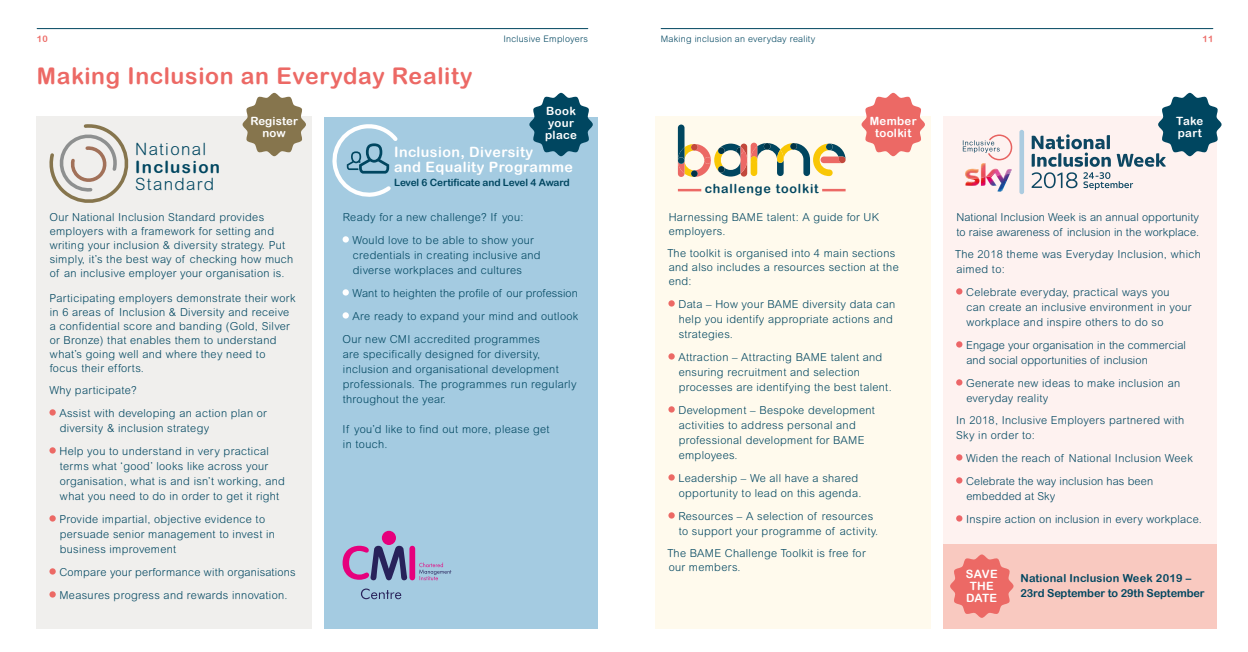
<style>
.page{position:relative;width:1248px;height:652px;background:#fff}
.page>*{position:absolute;margin:0;border:0;box-sizing:border-box;transform-origin:0 0}
.t1{font:23px "Arial Rounded MT Bold";letter-spacing:.03em;color:#ec6965}
.t2{font:300 16.9px "Arial Rounded MT Std";letter-spacing:.08em;color:#004660}
.t3{font:16.9px "Arial Rounded MT Bold";letter-spacing:.08em;color:#004660}
.t4{font:14.2px/15.4px "Arial Rounded MT Bold";letter-spacing:.03em;color:#fff}
.t5{font:12.5px "Arial Rounded MT Bold";letter-spacing:.07em;color:#004660}
.t6{font:11.4px/12px "Arial Rounded MT Bold";letter-spacing:.03em;color:#fff}
.t7{font:11.4px/12px "Arial Rounded MT Bold";letter-spacing:.01em;color:#fff;text-align:center}
.t8{font:300 11px/15px "Arial Rounded MT Std";letter-spacing:.03em;color:#004660}
.t9{font:300 11px/15px "Arial Rounded MT Std";letter-spacing:.01em;color:#004660}
.t10{font:11px/15px "Arial Rounded MT Bold";letter-spacing:-.01em;color:#004660}
.t11{font:10px "Arial Rounded MT Bold";letter-spacing:-.01em;color:#004660}
.t12{font:300 9px "Arial Rounded MT Std";letter-spacing:.03em;color:#004660}
.t13{font:9px "Arial Rounded MT Bold";color:#ec6965}
</style>
<div class="page">
<hr style="left:37px;top:28px;width:550px;height:1px;background:#004660">
<div style="left:324px;top:117px;width:273px;height:512px;background:#a4cbe1"></div>
<div style="left:942px;top:117px;width:274px;height:512px;background:#fef2f0"></div>
<div style="left:37px;top:117px;width:275px;height:512px;background:#f0efed"></div>
<div style="left:655px;top:117px;width:275px;height:512px;background:#fffaed"></div>
<div style="left:342px;top:236px;width:7px;height:7px;background:#fff;border-radius:50%"></div>
<div style="left:342px;top:289px;width:7px;height:7px;background:#fff;border-radius:50%"></div>
<div style="left:342px;top:312px;width:7px;height:7px;background:#fff;border-radius:50%"></div>
<svg style="left:332px;top:125px;width:66px;height:72px"></svg>
<svg style="left:529px;top:93px;width:63px;height:63px"></svg>
<div style="left:538px;top:102px;width:45px;height:45px;background:#004660;border-radius:50%"></div>
<svg style="left:242px;top:93px;width:64px;height:63px"></svg>
<div style="left:252px;top:102px;width:44px;height:45px;background:#86754d;border-radius:50%"></div>
<svg style="left:861px;top:93px;width:63px;height:63px"></svg>
<div style="left:870px;top:102px;width:45px;height:45px;background:#ec6965;border-radius:50%"></div>
<svg style="left:49px;top:124px;width:80px;height:79px"></svg>
<div style="left:49px;top:409px;width:7px;height:7px;background:#ec6965;border-radius:50%"></div>
<div style="left:49px;top:447px;width:7px;height:7px;background:#ec6965;border-radius:50%"></div>
<div style="left:49px;top:515px;width:7px;height:7px;background:#ec6965;border-radius:50%"></div>
<div style="left:49px;top:568px;width:7px;height:7px;background:#ec6965;border-radius:50%"></div>
<div style="left:49px;top:591px;width:7px;height:7px;background:#ec6965;border-radius:50%"></div>
<div style="left:668px;top:300px;width:6px;height:7px;background:#ec6965;border-radius:50%"></div>
<div style="left:668px;top:353px;width:6px;height:7px;background:#ec6965;border-radius:50%"></div>
<div style="left:668px;top:406px;width:6px;height:7px;background:#ec6965;border-radius:50%"></div>
<div style="left:668px;top:474px;width:6px;height:7px;background:#ec6965;border-radius:50%"></div>
<div style="left:668px;top:512px;width:6px;height:7px;background:#ec6965;border-radius:50%"></div>
<div style="left:956px;top:288px;width:6px;height:7px;background:#ec6668;border-radius:50%"></div>
<div style="left:956px;top:341px;width:6px;height:7px;background:#ec6668;border-radius:50%"></div>
<div style="left:956px;top:379px;width:6px;height:7px;background:#ec6668;border-radius:50%"></div>
<div style="left:956px;top:454px;width:6px;height:7px;background:#ec6668;border-radius:50%"></div>
<div style="left:956px;top:477px;width:6px;height:7px;background:#ec6668;border-radius:50%"></div>
<div style="left:956px;top:515px;width:6px;height:7px;background:#ec6668;border-radius:50%"></div>
<hr style="left:661px;top:28px;width:551px;height:1px;background:#004660">
<svg style="left:677px;top:125px;width:168px;height:52px"></svg>
<div style="left:790px;top:143px;width:6px;height:7px;background:#003448;border-radius:50%"></div>
<hr style="left:677px;top:189px;width:24px;height:2px;background:#ec6965">
<hr style="left:822px;top:189px;width:23px;height:2px;background:#ec6965">
<svg style="left:361px;top:589px;width:40px;height:10px"></svg>
<div style="left:382px;top:531px;width:14px;height:14px;background:#e6007d;border-radius:50%"></div>
<svg style="left:342px;top:546px;width:109px;height:34px"></svg>
<svg style="left:962px;top:134px;width:50px;height:58px"></svg>
<svg style="left:1031px;top:93px;width:190px;height:97px"></svg>
<svg style="left:1019px;top:130px;width:4px;height:64px"></svg>
<div style="left:942px;top:544px;width:274px;height:85px;background:#f9c9c0"></div>
<svg style="left:950px;top:554px;width:63px;height:64px"></svg>
<div style="left:959px;top:564px;width:45px;height:44px;background:#ec6965;border-radius:50%"></div>
<p class="t13" style="left:37px;top:33px;width:12px">10</p>
<p class="t12" style="left:503px;top:33px;width:86px">Inclusive Employers</p>
<h1 class="t1" style="left:37px;top:62px;width:437px">Making Inclusion an Everyday Reality</h1>
<p class="t12" style="left:660px;top:33px;width:156px">Making inclusion an everyday reality</p>
<p class="t13" style="left:1202px;top:33px;width:12px">11</p>
<p class="t6" style="left:545px;top:105px;width:33px">Book your place</p>
<p class="t6" style="left:1175px;top:115px;width:29px">Take part</p>
<p class="t7" style="left:250px;top:115px;width:49px">Register now</p>
<p class="t6" style="left:869px;top:115px;width:49px;text-align:center">Member toolkit</p>
<h2 class="t2" style="left:135px;top:139px;width:72px">National</h2>
<h2 class="t3" style="left:135px;top:157px;width:86px">Inclusion</h2>
<h2 class="t2" style="left:135px;top:175px;width:81px">Standard</h2>
<p class="t8" style="left:49px;top:210px;width:245px;line-height:14px">Our National Inclusion Standard provides employers with a framework for setting and writing your inclusion &amp; diversity strategy. Put simply, it’s the best way of checking how much of an inclusive employer your organisation is.</p>
<p class="t8" style="left:50px;top:291px;width:247px;line-height:14px">Participating employers demonstrate their work in 6 areas of Inclusion &amp; Diversity and receive a confidential score and banding (Gold, Silver or Bronze) that enables them to understand what’s going well and where they need to focus their efforts.</p>
<p class="t8" style="left:59px;top:378px;width:209px;line-height:23px;text-indent:-10px">Why participate?<br>Assist with developing an action plan or</p>
<p class="t8" style="left:59px;top:416px;width:211px;line-height:23px">diversity &amp; inclusion strategy<br>Help you to understand in very practical</p>
<p class="t8" style="left:60px;top:458px;width:227px">terms what ‘good’ looks like across your organisation, what is and isn’t working, and what you need to do in order to get it right</p>
<p class="t8" style="left:59px;top:511px;width:217px">Provide impartial, objective evidence to persuade senior management to invest in business improvement</p>
<p class="t8" style="left:59px;top:560px;width:238px;line-height:23px">Compare your performance with organisations<br>Measures progress and rewards innovation.</p>
<p class="t4" style="left:394px;top:144px;width:180px">Inclusion, Diversity<br>and Equality Programme</p>
<p class="t11" style="left:394px;top:177px;width:177px">Level 6 Certificate and Level 4 Award</p>
<p class="t5" style="left:704px;top:182px;width:115px">challenge toolkit</p>
<p class="t8" style="left:668px;top:210px;width:212px;line-height:14px">Harnessing BAME talent: A guide for UK employers.</p>
<p class="t8" style="left:667px;top:246px;width:233px;line-height:14px">The toolkit is organised into 4 main sections and also includes a resources section at the end:</p>
<p class="t8" style="left:678px;top:296px;width:218px">Data – How your BAME diversity data can help you identify appropriate actions and strategies.</p>
<p class="t8" style="left:678px;top:349px;width:215px">Attraction – Attracting BAME talent and ensuring recruitment and selection processes are identifying the best talent.</p>
<p class="t8" style="left:678px;top:402px;width:198px">Development – Bespoke development activities to address personal and professional development for BAME employees.</p>
<p class="t8" style="left:678px;top:470px;width:185px">Leadership – We all have a shared opportunity to lead on this agenda.</p>
<p class="t8" style="left:678px;top:508px;width:201px">Resources – A selection of resources to support your programme of activity.</p>
<p class="t8" style="left:667px;top:546px;width:200px;line-height:14px">The BAME Challenge Toolkit is free for our members.</p>
<p class="t8" style="left:352px;top:205px;width:183px;line-height:23px;text-indent:-10px">Ready for a new challenge? If you:<br>Would love to be able to show your</p>
<p class="t8" style="left:353px;top:247px;width:189px">credentials in creating inclusive and diverse workplaces and cultures</p>
<p class="t9" style="left:352px;top:285px;width:227px">Want to heighten the profile of our profession</p>
<p class="t8" style="left:352px;top:308px;width:227px">Are ready to expand your mind and outlook</p>
<p class="t8" style="left:342px;top:331px;width:199px">Our new CMI accredited programmes</p>
<p class="t8" style="left:343px;top:346px;width:235px">are specifically designed for diversity, inclusion and organisational development professionals. The programmes run regularly throughout the year.</p>
<p class="t8" style="left:342px;top:421px;width:208px">If you’d like to find out more, please get in touch.</p>
<p class="t9" style="left:956px;top:209px;width:244px">National Inclusion Week is an annual opportunity to raise awareness of inclusion in the workplace.</p>
<p class="t8" style="left:955px;top:246px;width:247px">The 2018 theme was Everyday Inclusion, which aimed to:</p>
<p class="t8" style="left:966px;top:284px;width:227px">Celebrate everyday, practical ways you<br>can create an inclusive environment in your workplace and inspire others to do so</p>
<p class="t9" style="left:966px;top:337px;width:221px">Engage your organisation in the commercial and social opportunities of inclusion</p>
<p class="t8" style="left:966px;top:375px;width:215px">Generate new ideas to make inclusion an everyday reality</p>
<p class="t8" style="left:956px;top:412px;width:230px">In 2018, Inclusive Employers partnered with<br>Sky in order to:</p>
<p class="t9" style="left:966px;top:446px;width:228px;line-height:23px">Widen the reach of National Inclusion Week<br>Celebrate the way inclusion has been</p>
<p class="t8" style="left:966px;top:484px;width:237px;line-height:23px">embedded at Sky<br>Inspire action on inclusion in every workplace.</p>
<p class="t6" style="left:965px;top:568px;width:33px;text-align:center">SAVE<br>THE<br>DATE</p>
<p class="t10" style="left:1020px;top:570px;width:186px">National Inclusion Week 2019 –<br>23rd September to 29th September</p>
</div>
